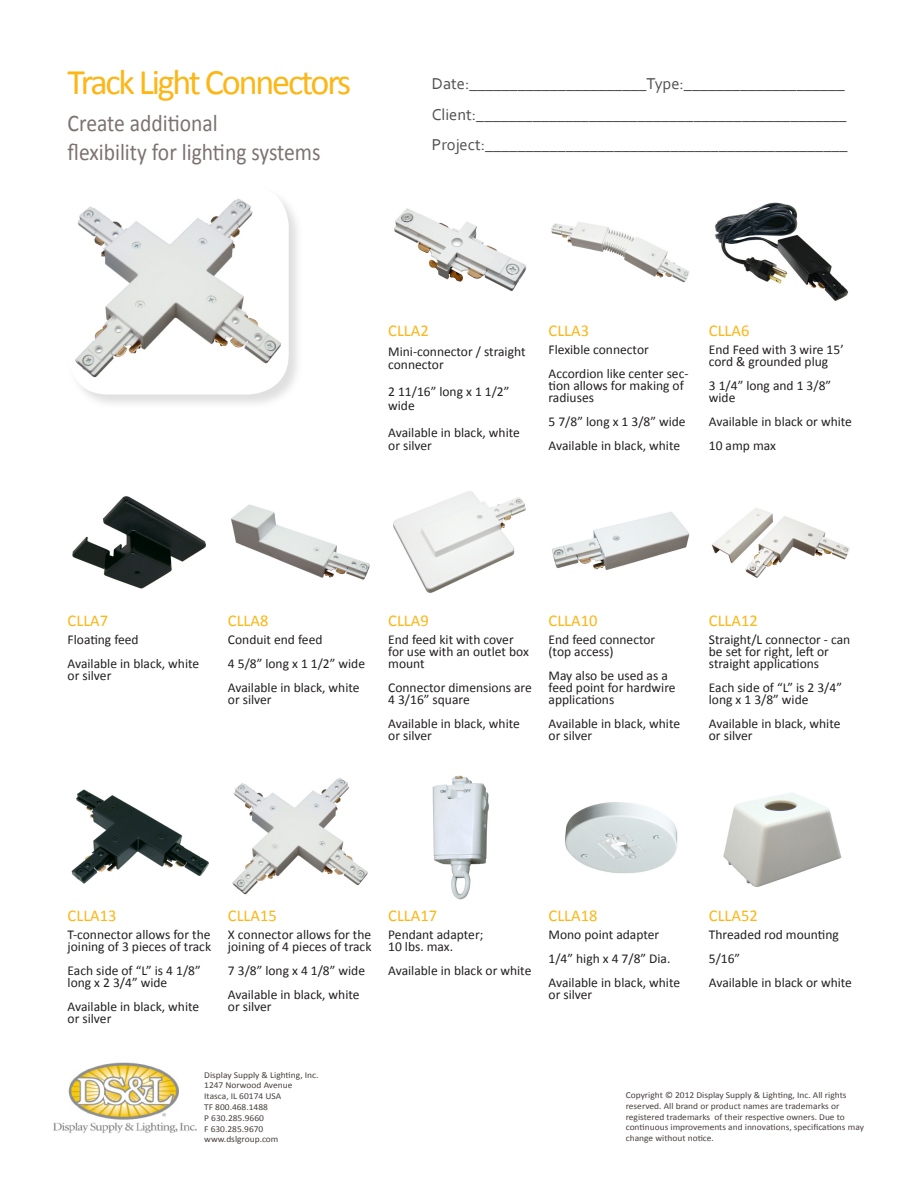
<style>
.page{position:relative;width:918px;height:1188px;background:#fff}
.page>*{position:absolute;margin:0;border:0;box-sizing:border-box;transform-origin:0 0}
.t1{font:36px "Calibri";letter-spacing:-.06em;color:#fcb615}
.t2{font:24px/28.8px "Calibri";color:#7c7371;scale:.9 1}
.t3{font:16.5px "Corbel";color:#4e4f50}
.t4{font:16.5px "Calibri";color:#fcb615}
.t5{font:13.5px/12px "Calibri";color:#231f20}
.t6{font:9px/10.8px "Calibri";color:#48403e;scale:1.05 1}
</style>
<div class="page">
<img style="left:53px;top:1062px;width:144px;height:71px">
<img style="left:551px;top:222px;width:139px;height:61px">
<img style="left:394px;top:208px;width:133px;height:83px">
<img style="left:714px;top:202px;width:135px;height:99px">
<img style="left:72px;top:496px;width:134px;height:93px">
<img style="left:552px;top:512px;width:138px;height:58px">
<img style="left:393px;top:491px;width:133px;height:102px">
<img style="left:231px;top:504px;width:139px;height:76px">
<img style="left:711px;top:508px;width:139px;height:70px">
<img style="left:71px;top:789px;width:138px;height:95px">
<img style="left:565px;top:802px;width:113px;height:72px">
<img style="left:432px;top:775px;width:57px;height:125px">
<img style="left:232px;top:778px;width:136px;height:117px">
<img style="left:723px;top:792px;width:119px;height:95px">
<div style="left:67px;top:186px;width:236px;height:224px;background:#cac9ca;opacity:.57"></div>
<img style="left:68px;top:186px;width:221px;height:209px">
<p class="t1" style="left:68px;top:60px;width:285px">Track Light Connectors</p>
<p class="t2" style="left:68px;top:109px;width:283px">Create additional<br>flexibility for lighting systems</p>
<p class="t3" style="left:432px;top:73px;width:415px">Date:______________________Type:____________________</p>
<p class="t3" style="left:432px;top:104px;width:416px">Client:______________________________________________</p>
<p class="t3" style="left:432px;top:134px;width:417px">Project:_____________________________________________</p>
<p class="t4" style="left:388px;top:320px;width:42px">CLLA2</p>
<p class="t5" style="left:388px;top:345px;width:139px;line-height:13.5px">Mini-connector / straight connector</p>
<p class="t5" style="left:388px;top:385px;width:123px;line-height:13.5px">2 11/16” long x 1 1/2” wide</p>
<p class="t5" style="left:388px;top:426px;width:133px;line-height:13.5px">Available in black, white or silver</p>
<p class="t4" style="left:549px;top:320px;width:42px">CLLA3</p>
<p class="t5" style="left:549px;top:344px;width:102px">Flexible connector</p>
<p class="t5" style="left:549px;top:368px;width:141px">Accordion like center sec&shy;tion allows for making of radiuses</p>
<p class="t5" style="left:549px;top:416px;width:139px">5 7/8” long x 1 3/8” wide</p>
<p class="t5" style="left:549px;top:440px;width:133px">Available in black, white</p>
<p class="t4" style="left:709px;top:320px;width:42px">CLLA6</p>
<p class="t5" style="left:709px;top:344px;width:136px">End Feed with 3 wire 15’ cord &amp; grounded plug</p>
<p class="t5" style="left:709px;top:380px;width:124px">3 1/4” long and 1 3/8” wide</p>
<p class="t5" style="left:709px;top:416px;width:145px">Available in black or white</p>
<p class="t5" style="left:709px;top:440px;width:69px">10 amp max</p>
<p class="t4" style="left:68px;top:610px;width:42px">CLLA7</p>
<p class="t5" style="left:68px;top:633px;width:73px">Floating feed</p>
<p class="t5" style="left:68px;top:657px;width:133px">Available in black, white or silver</p>
<p class="t4" style="left:228px;top:610px;width:42px">CLLA8</p>
<p class="t5" style="left:228px;top:633px;width:96px">Conduit end feed</p>
<p class="t5" style="left:228px;top:657px;width:139px">4 5/8” long x 1 1/2” wide</p>
<p class="t5" style="left:228px;top:681px;width:133px">Available in black, white or silver</p>
<p class="t4" style="left:388px;top:610px;width:42px">CLLA9</p>
<p class="t5" style="left:388px;top:633px;width:142px">End feed kit with cover for use with an outlet box mount</p>
<p class="t5" style="left:388px;top:681px;width:145px">Connector dimensions are<br>4 3/16” square</p>
<p class="t5" style="left:388px;top:717px;width:133px">Available in black, white or silver</p>
<p class="t4" style="left:549px;top:610px;width:50px">CLLA10</p>
<p class="t5" style="left:549px;top:633px;width:108px">End feed connector (top access)</p>
<p class="t5" style="left:549px;top:669px;width:129px">May also be used as a feed point for hardwire applications</p>
<p class="t5" style="left:549px;top:717px;width:133px">Available in black, white or silver</p>
<p class="t4" style="left:709px;top:610px;width:50px">CLLA12</p>
<p class="t5" style="left:709px;top:633px;width:143px">Straight/L connector - can be set for right, left or straight applications</p>
<p class="t5" style="left:709px;top:681px;width:135px">Each side of “L” is 2 3/4” long x 1 3/8” wide</p>
<p class="t5" style="left:709px;top:717px;width:133px">Available in black, white or silver</p>
<p class="t4" style="left:68px;top:906px;width:50px">CLLA13</p>
<p class="t5" style="left:68px;top:929px;width:145px">T-connector allows for the joining of 3 pieces of track</p>
<p class="t5" style="left:68px;top:965px;width:135px">Each side of “L” is 4 1/8” long x 2 3/4” wide</p>
<p class="t5" style="left:68px;top:1001px;width:133px">Available in black, white or silver</p>
<p class="t4" style="left:228px;top:906px;width:50px">CLLA15</p>
<p class="t5" style="left:228px;top:929px;width:145px">X connector allows for the joining of 4 pieces of track</p>
<p class="t5" style="left:228px;top:965px;width:139px">7 3/8” long x 4 1/8” wide</p>
<p class="t5" style="left:228px;top:989px;width:133px">Available in black, white or silver</p>
<p class="t4" style="left:388px;top:906px;width:50px">CLLA17</p>
<p class="t5" style="left:388px;top:929px;width:97px">Pendant adapter;<br>10 lbs. max.</p>
<p class="t5" style="left:388px;top:965px;width:145px">Available in black or white</p>
<p class="t4" style="left:549px;top:906px;width:50px">CLLA18</p>
<p class="t5" style="left:549px;top:929px;width:112px">Mono point adapter</p>
<p class="t5" style="left:549px;top:953px;width:123px">1/4” high x 4 7/8” Dia.</p>
<p class="t5" style="left:549px;top:977px;width:133px">Available in black, white or silver</p>
<p class="t4" style="left:709px;top:906px;width:50px">CLLA52</p>
<p class="t5" style="left:709px;top:929px;width:132px">Threaded rod mounting</p>
<p class="t5" style="left:709px;top:953px;width:33px">5/16”</p>
<p class="t5" style="left:709px;top:977px;width:145px">Available in black or white</p>
<p class="t6" style="left:204px;top:1069px;width:110px">Display Supply &amp; Lighting, Inc.</p>
<p class="t6" style="left:204px;top:1080px;width:86px">1247 Norwood Avenue</p>
<p class="t6" style="left:204px;top:1091px;width:75px">Itasca, IL 60174 USA</p>
<p class="t6" style="left:204px;top:1102px;width:62px">TF 800.468.1488</p>
<p class="t6" style="left:204px;top:1112px;width:58px">P 630.285.9660</p>
<p class="t6" style="left:204px;top:1123px;width:58px">F 630.285.9670</p>
<p class="t6" style="left:204px;top:1134px;width:72px">www.dslgroup.com</p>
<p class="t6" style="left:626px;top:1090px;width:228px">Copyright © 2012 Display Supply &amp; Lighting, Inc. All rights reserved. All brand or product names are trademarks or registered trademarks of their respective owners. Due to continuous improvements and innovations, specifications may change without notice.</p>
</div>
